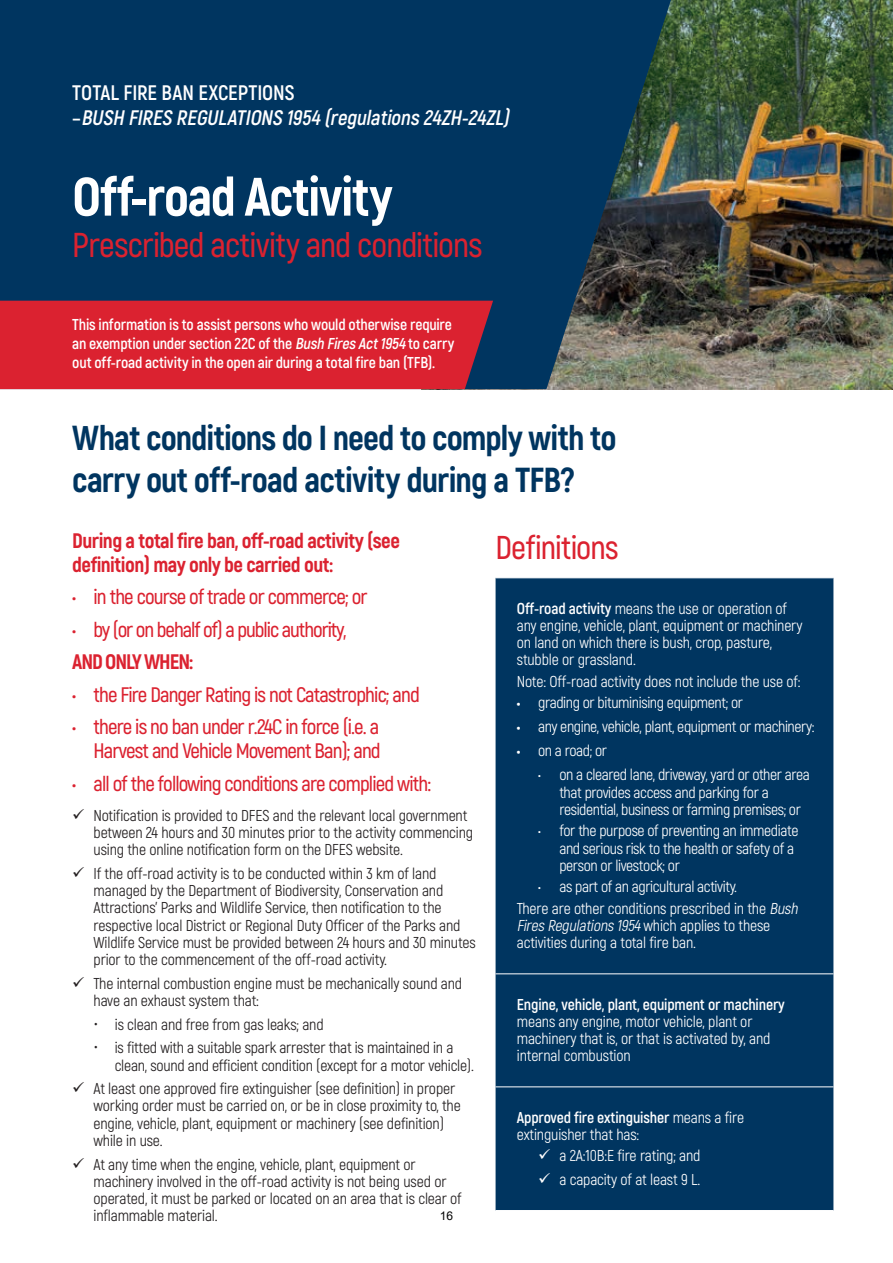
<style>
.page{position:relative;width:893px;height:1263px;background:#fff}
.page>*{position:absolute;margin:0;border:0;box-sizing:border-box;transform-origin:0 0}
.t1{font:800 54px "Akrobat";letter-spacing:-.02em;color:#fff}
.t2{font:800 34.65px/41.7px "Akrobat";letter-spacing:-.025em;color:#003560}
.t3{font:600 34.5px "Akrobat";letter-spacing:-.02em;color:#db2230}
.t4{font:600 33px "Akrobat";letter-spacing:-.025em;color:#db2230}
.t5{font:600 21px/24px "Akrobat";letter-spacing:-.04em;color:#db2230;text-align:right}
.t6{font:800 21px/24px "Akrobat";letter-spacing:-.025em;color:#db2230}
.t7{font:italic 700 21px "Akrobat";color:#fff}
.t8{font:700 21px "Akrobat";color:#fff}
.t9{font:800 21px "Akrobat";letter-spacing:-.05em;color:#db2230}
.t10{font:15.75px/17.2px "Akrobat";letter-spacing:-.01em;color:#231f20}
.t11{font:15.75px/17.2px "Akrobat";letter-spacing:-.015em;color:#fff}
.t12{font:700 15.75px/18.9px "Akrobat";letter-spacing:-.01em;color:#fff}
.t13{font:12px "Arial";color:#000}
.s1{font-style:normal}
.s2{font-style:italic}
.s3{font-weight:700}
.s4{font-weight:900;font-size:15px}
</style>
<div class="page">
<img style="left:671px;top:0;width:222px;height:389px">
<svg style="left:0;top:0;width:671px;height:389px;background:#09385d"></svg>
<div style="left:0;top:301px;width:493px;height:88px;background:#db2230"></div>
<div style="left:496px;top:578px;width:337px;height:632px;background:#003560"></div>
<hr style="left:496px;top:973px;width:337px;height:1px;background:#fff">
<hr style="left:496px;top:1086px;width:337px;height:1px;background:#fff">
<h3 class="t8" style="left:72px;top:79px;width:224px">TOTAL FIRE BAN EXCEPTIONS</h3>
<h3 class="t7" style="left:72px;top:104px;width:443px"><span class="s1">–</span> BUSH FIRES REGULATIONS 1954 (regulations24ZH-24ZL)</h3>
<h1 class="t1" style="left:72px;top:162px;width:322px">Off-road Activity</h1>
<h3 class="t3" style="left:72px;top:224px;width:412px">Prescribed activity and conditions</h3>
<p class="t12" style="left:72px;top:315px;width:383px">This information is to assist persons who would otherwise require an exemption under section 22C of the <span class="s2">Bush FiresAct1954</span>to carry out off-road activity in the open air during a total fire ban (TFB).</p>
<h2 class="t2" style="left:72px;top:417px;width:546px">What conditions do I need to comply with to carry out off-road activity during a TFB?</h2>
<h3 class="t6" style="left:72px;top:528px;width:329px">During a total fire ban, off-road activity (see definition) may only be carried out:</h3>
<h3 class="t5" style="left:72px;top:585px;width:297px">• in the course of trade or commerce; or</h3>
<h3 class="t5" style="left:72px;top:617px;width:276px">• by (or on behalf of) a public authority,</h3>
<h3 class="t9" style="left:72px;top:649px;width:122px">AND ONLY WHEN:</h3>
<h3 class="t5" style="left:72px;top:682px;width:349px">• the Fire Danger Rating is not Catastrophic; and</h3>
<h3 class="t5" style="left:72px;top:715px;width:310px">• there is no ban under r.24C in force (i.e. a<br>Harvest and Vehicle Movement Ban); and</h3>
<h3 class="t5" style="left:72px;top:771px;width:360px">• all of the following conditions are complied with:</h3>
<p class="t10" style="left:94px;top:807px;width:381px;text-indent:-21px">✓ Notification is provided to DFES and the relevant local government between 24 hours and 30 minutes prior to the activity commencing using the online notification form on the DFES website.</p>
<p class="t10" style="left:94px;top:865px;width:384px;text-indent:-21px">✓ If the off-road activity is to be conducted within 3 km of land managed by the Department of Biodiversity, Conservation and Attractions’ Parks and Wildlife Service, then notification to the respective local District or Regional Duty Officer of the Parks and Wildlife Service must be provided between 24 hours and 30 minutes prior to the commencement of the off-road activity.</p>
<p class="t10" style="left:94px;top:975px;width:370px;text-indent:-21px">✓ The internal combustion engine must be mechanically sound and have an exhaust system that:</p>
<p class="t10" style="left:115px;top:1012px;width:340px;line-height:23.7px">is clean and free from gas leaks; and<br>is fitted with a suitable spark arrester that is maintained in a</p>
<p class="t10" style="left:115px;top:1056px;width:361px">clean, sound and efficient condition (except for a motor vehicle).</p>
<p class="t10" style="left:94px;top:1080px;width:369px;text-indent:-21px">✓ At least one approved fire extinguisher (see definition) in proper working order must be carried on, or be in close proximity to, the engine, vehicle, plant, equipment or machinery (see definition) while in use.</p>
<p class="t10" style="left:94px;top:1155px;width:370px;text-indent:-21px">✓ At any time when the engine, vehicle, plant, equipment or machinery involved in the off-road activity is not being used or operated, it must be parked or located on an area that is clear of inflammable material.</p>
<p class="t13" style="left:440px;top:1207px;width:15px">16</p>
<h3 class="t4" style="left:496px;top:527px;width:125px">Definitions</h3>
<p class="t11" style="left:517px;top:599px;width:287px"><span class="s3">Off-road activity</span> means the use or operation of any engine, vehicle, plant, equipment or machinery on land on which there is bush, crop, pasture, stubble or grassland.</p>
<p class="t11" style="left:517px;top:673px;width:285px">Note: Off-road activity does not include the use of:</p>
<p class="t11" style="left:517px;top:694px;width:228px"><span class="s4">•</span> grading or bituminising equipment; or</p>
<p class="t11" style="left:517px;top:718px;width:299px"><span class="s4">•</span> any engine, vehicle, plant, equipment or machinery:</p>
<p class="t11" style="left:517px;top:741px;width:92px"><span class="s4">•</span> on a road; or</p>
<p class="t11" style="left:559px;top:766px;width:252px;text-indent:-21px">• on a cleared lane, driveway, yard or other area that provides access and parking for a residential, business or farming premises; or</p>
<p class="t11" style="left:559px;top:822px;width:241px;text-indent:-21px">• for the purpose of preventing an immediate and serious risk to the health or safety of a person or livestock; or</p>
<p class="t11" style="left:517px;top:876px;width:286px;line-height:21.5px;text-indent:21px">• as part of an agricultural activity.<br>There are other conditions prescribed in the <span class="s2">Bush</span></p>
<p class="t11" style="left:517px;top:917px;width:255px"><span class="s2">FiresRegulations1954</span>w h i c h a p p l i e s t o t h e s e activities during a total fire ban.</p>
<p class="t12" style="left:517px;top:994px;width:269px">Engine, vehicle, plant, equipment or machinery</p>
<p class="t11" style="left:517px;top:1013px;width:255px">means any engine, motor vehicle, plant or machinery that is, or that is activated by, and internal combustion</p>
<p class="t11" style="left:517px;top:1108px;width:229px"><span class="s3">Approved fire extinguisher</span> means a fire extinguisher that has:</p>
<p class="t11" style="left:538px;top:1147px;width:164px">✓ a 2A:10B:E fire rating; and</p>
<p class="t11" style="left:538px;top:1171px;width:164px">✓ a capacity of at least 9 L.</p>
</div>
